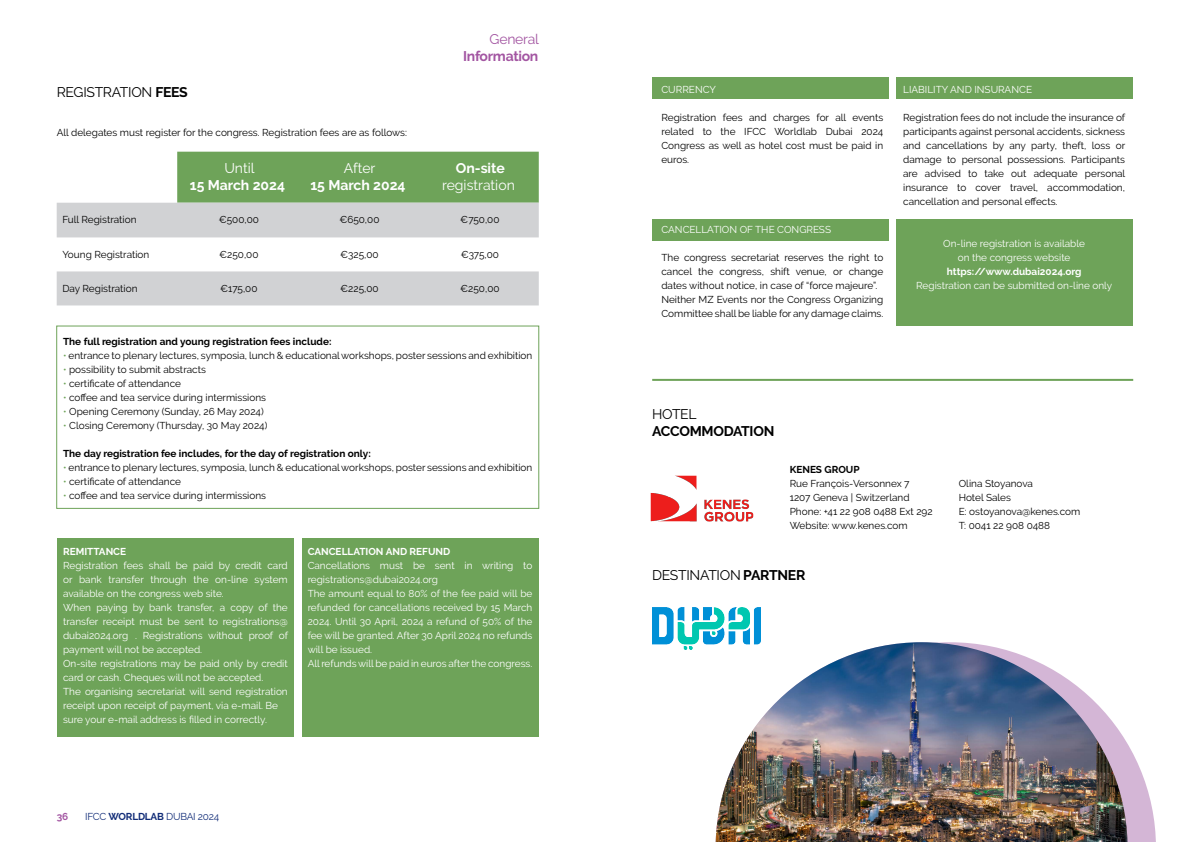
<style>
.page{position:relative;width:1191px;height:842px;background:#fff}
.page>*{position:absolute;margin:0;border:0;box-sizing:border-box;transform-origin:0 0}
.t1{font:14px "Raleway";letter-spacing:-.02em;color:#000}
.t2{font:700 14px "Raleway";color:#fff}
.t3{font:14px "Raleway";color:#fff}
.t4{font:700 14px "Raleway";letter-spacing:-.02em;color:#000}
.t5{font:700 14px "Raleway";letter-spacing:-.02em;color:#a356a2}
.t6{font:14px "Raleway";letter-spacing:-.02em;color:#a356a2}
.t7{font:10px/14px "Raleway";color:#000;text-align:justify}
.t8{font:10px/14px "Raleway";color:#fff;text-align:justify}
.t9{font:700 10px "Raleway";color:#000}
.t10{font:700 10px "Raleway";color:#fff}
.t11{font:10px "Raleway";letter-spacing:-.02em;color:#122d78}
.t12{font:700 10px "Raleway";color:#a356a2}
.s1{font-weight:700}
.s2{color:#6ea359}
</style>
<div class="page">
<div style="left:896px;top:219px;width:237px;height:106px;background:#6ea359"></div>
<div style="left:652px;top:219px;width:237px;height:22px;background:#6ea359"></div>
<div style="left:896px;top:78px;width:237px;height:21px;background:#6ea359"></div>
<div style="left:652px;top:78px;width:237px;height:21px;background:#6ea359"></div>
<div style="left:302px;top:539px;width:236px;height:198px;background:#6ea359"></div>
<div style="left:57px;top:539px;width:236px;height:198px;background:#6ea359"></div>
<div style="left:56px;top:325px;width:483px;height:184px;border:1px solid #6ea359"></div>
<svg style="left:57px;top:203px;width:482px;height:102px;fill:#d1d2d4"></svg>
<img style="left:652px;top:608px;width:108px;height:41px">
<img style="left:650px;top:475px;width:104px;height:47px">
<hr style="left:652px;top:379px;width:481px;height:2px;background:#6ea359">
<svg style="left:1127px;top:743px;width:29px;height:99px;fill:#d4b6d6"></svg>
<img style="left:715px;top:642px;width:412px;height:200px">
<div style="left:177px;top:152px;width:362px;height:51px;background:#6ea359"></div>
<p class="t1" style="left:57px;top:84px;width:133px">REGISTRATION <span class="s1">FEES</span></p>
<p class="t7" style="left:57px;top:125px;width:352px">All delegates must register for the congress. Registration fees are as follows:</p>
<p class="t3" style="left:224px;top:160px;width:32px">Until</p>
<p class="t2" style="left:190px;top:177px;width:97px">15 March 2024</p>
<p class="t3" style="left:344px;top:160px;width:33px">After</p>
<p class="t2" style="left:310px;top:177px;width:97px">15 March 2024</p>
<p class="t6" style="left:489px;top:31px;width:51px">General</p>
<p class="t5" style="left:463px;top:48px;width:77px">Information</p>
<p class="t2" style="left:456px;top:160px;width:50px">On-site</p>
<p class="t3" style="left:442px;top:177px;width:74px">registration</p>
<p class="t7" style="left:62px;top:213px;width:76px">Full Registration</p>
<p class="t7" style="left:219px;top:213px;width:42px">€500,00</p>
<p class="t7" style="left:339px;top:213px;width:42px">€650,00</p>
<p class="t7" style="left:460px;top:213px;width:41px">€750,00</p>
<p class="t7" style="left:62px;top:248px;width:89px">Young Registration</p>
<p class="t7" style="left:219px;top:248px;width:41px">€250,00</p>
<p class="t7" style="left:340px;top:248px;width:40px">€325,00</p>
<p class="t7" style="left:461px;top:248px;width:40px">€375,00</p>
<p class="t7" style="left:62px;top:282px;width:77px">Day Registration</p>
<p class="t7" style="left:220px;top:282px;width:39px">€175,00</p>
<p class="t7" style="left:340px;top:282px;width:40px">€225,00</p>
<p class="t7" style="left:460px;top:282px;width:41px">€250,00</p>
<p class="t9" style="left:63px;top:335px;width:270px">The full registration and young registration fees include:</p>
<p class="t7" style="left:63px;top:348px;width:471px"><span class="s2">•</span> entrance to plenary lectures, symposia, lunch &amp; educational workshops, poster sessions and exhibition</p>
<p class="t7" style="left:63px;top:362px;width:144px"><span class="s2">•</span> possibility to submit abstracts</p>
<p class="t7" style="left:63px;top:376px;width:119px"><span class="s2">•</span> certificate of attendance</p>
<p class="t7" style="left:63px;top:390px;width:204px"><span class="s2">•</span> coffee and tea service during intermissions</p>
<p class="t7" style="left:63px;top:404px;width:202px"><span class="s2">•</span> Opening Ceremony (Sunday, 26 May 2024)</p>
<p class="t7" style="left:63px;top:418px;width:206px"><span class="s2">•</span> Closing Ceremony (Thursday, 30 May 2024)</p>
<p class="t9" style="left:63px;top:447px;width:309px">The day registration fee includes, for the day of registration only:</p>
<p class="t7" style="left:63px;top:460px;width:471px"><span class="s2">•</span> entrance to plenary lectures, symposia, lunch &amp; educational workshops, poster sessions and exhibition</p>
<p class="t7" style="left:63px;top:474px;width:119px"><span class="s2">•</span> certificate of attendance</p>
<p class="t7" style="left:63px;top:488px;width:204px"><span class="s2">•</span> coffee and tea service during intermissions</p>
<p class="t10" style="left:63px;top:546px;width:65px">REMITTANCE</p>
<p class="t8" style="left:63px;top:559px;width:226px">Registration fees shall be paid by credit card or bank transfer through the on-line system available on the congress web site.</p>
<p class="t8" style="left:63px;top:601px;width:226px">When paying by bank transfer, a copy of the transfer receipt must be sent to registrations@ dubai2024.org . Registrations without proof of payment will not be accepted.</p>
<p class="t8" style="left:63px;top:657px;width:226px">On-site registrations may be paid only by credit card or cash. Cheques will not be accepted.</p>
<p class="t8" style="left:63px;top:685px;width:226px">The organising secretariat will send registration receipt upon receipt of payment, via e-mail. Be</p>
<p class="t8" style="left:63px;top:713px;width:205px">sure your e-mail address is filled in correctly.</p>
<p class="t10" style="left:308px;top:546px;width:144px">CANCELLATION AND REFUND</p>
<p class="t8" style="left:308px;top:559px;width:226px">Cancellations must be sent in writing to registrations@dubai2024.org</p>
<p class="t8" style="left:308px;top:587px;width:226px">The amount equal to 80% of the fee paid will be refunded for cancellations received by 15 March 2024. Until 30 April, 2024 a refund of 50% of the fee will be granted. After 30 April 2024 no refunds will be issued.</p>
<p class="t8" style="left:308px;top:657px;width:226px">All refunds will be paid in euros after the congress.</p>
<p class="t12" style="left:57px;top:811px;width:13px">36</p>
<p class="t11" style="left:85px;top:811px;width:136px">IFCC <span class="s1">WORLDLAB</span> DUBAI 2024</p>
<p class="t8" style="left:661px;top:82px;width:56px">CURRENCY</p>
<p class="t7" style="left:661px;top:110px;width:223px">Registration fees and charges for all events related to the IFCC Worldlab Dubai 2024<br>Congress as well as hotel cost must be paid in euros.</p>
<p class="t8" style="left:661px;top:222px;width:171px">CANCELLATION OF THE CONGRESS</p>
<p class="t7" style="left:661px;top:250px;width:223px">The congress secretariat reserves the right to cancel the congress, shift venue, or change dates without notice, in case of “force majeure”.</p>
<p class="t7" style="left:661px;top:292px;width:223px">Neither MZ Events nor the Congress Organizing<br>Committee shall be liable for any damage claims.</p>
<p class="t8" style="left:903px;top:82px;width:130px">LIABILITY AND INSURANCE</p>
<p class="t7" style="left:903px;top:110px;width:224px">Registration fees do not include the insurance of participants against personal accidents, sickness and cancellations by any party, theft, loss or damage to personal possessions. Participants are advised to take out adequate personal insurance to cover travel, accommodation, cancellation and personal effects.</p>
<p class="t8" style="left:943px;top:236px;width:143px">On-line registration is available</p>
<p class="t8" style="left:957px;top:250px;width:114px">on the congress website</p>
<p class="t10" style="left:947px;top:266px;width:136px">https://www.dubai2024.org</p>
<p class="t8" style="left:916px;top:278px;width:197px">Registration can be submitted on-line only</p>
<p class="t1" style="left:652px;top:406px;width:46px">HOTEL</p>
<p class="t4" style="left:652px;top:423px;width:124px">ACCOMMODATION</p>
<p class="t9" style="left:789px;top:464px;width:71px">KENES GROUP</p>
<p class="t7" style="left:789px;top:477px;width:121px">Rue François-Versonnex 7</p>
<p class="t7" style="left:789px;top:491px;width:121px">1207 Geneva | Switzerland</p>
<p class="t7" style="left:789px;top:505px;width:144px">Phone: +41 22 908 0488 Ext 292</p>
<p class="t7" style="left:789px;top:519px;width:119px">Website: www.kenes.com</p>
<p class="t1" style="left:652px;top:567px;width:155px">DESTINATION <span class="s1">PARTNER</span></p>
<p class="t7" style="left:958px;top:477px;width:76px">Olina Stoyanova</p>
<p class="t7" style="left:958px;top:491px;width:54px">Hotel Sales</p>
<p class="t7" style="left:958px;top:505px;width:123px">E: ostoyanova@kenes.com</p>
<p class="t7" style="left:958px;top:519px;width:93px">T: 0041 22 908 0488</p>
</div>
